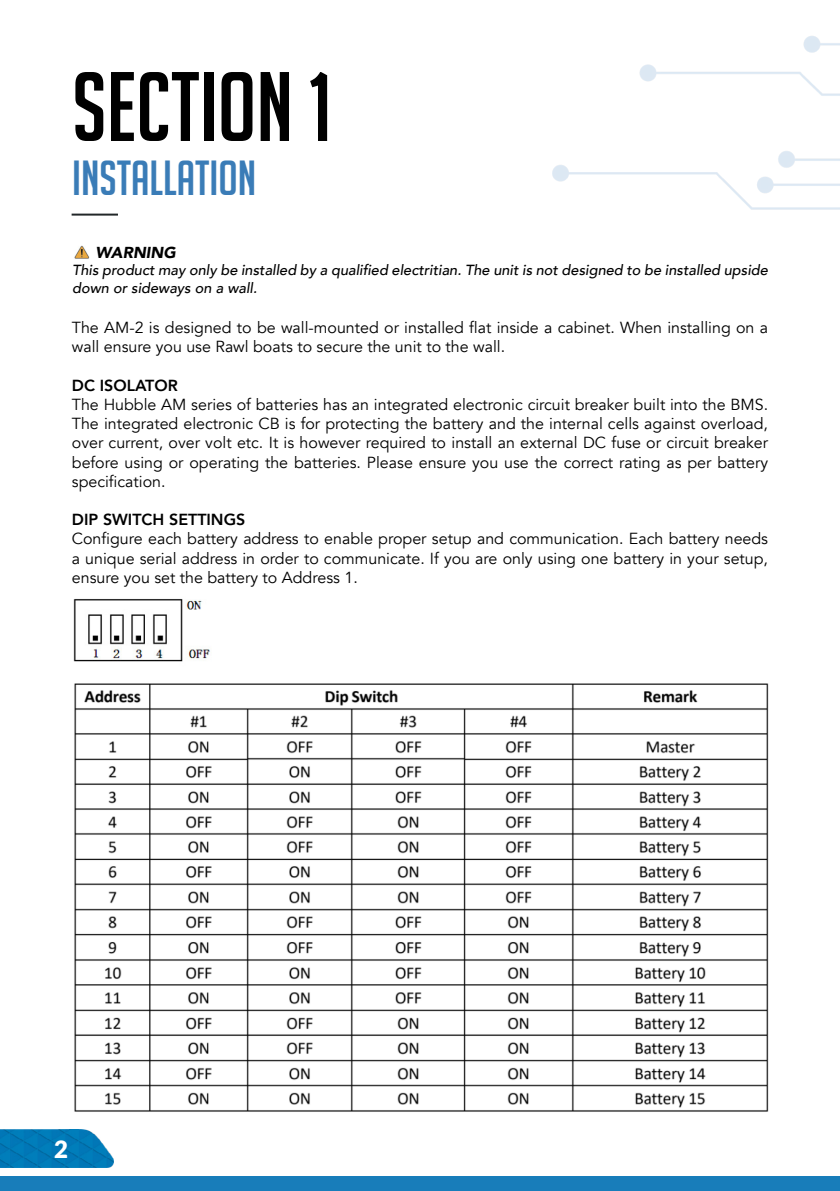
<style>
.page{position:relative;width:840px;height:1191px;background:#fff}
.page>*{position:absolute;margin:0;border:0;box-sizing:border-box;transform-origin:0 0}
.t1{font:96px "Big Noodle Titling";color:#000}
.t2{font:48px "Big Noodle Titling";color:#3a7cb7}
.t3{font:900 24px "Lato";color:#fff}
.t4{font:16px/19.2px "Avenir";color:#000;text-align:justify}
.t5{font:800 16px "Avenir";color:#000}
.t6{font:italic 900 15.8px "Avenir";color:#000}
.t7{font:italic 500 14.6px/17.6px "Avenir";color:#000}
</style>
<div class="page">
<div style="left:0;top:1176px;width:839px;height:15px;background:#187dba"></div>
<img style="left:0;top:1129px;width:113px;height:38px">
<hr style="left:72px;top:214px;width:46px;height:2px;background:#222729">
<img style="left:74px;top:683px;width:695px;height:429px">
<img style="left:73px;top:599px;width:137px;height:63px">
<img style="left:552px;top:36px;width:287px;height:174px">
<img style="left:74px;top:245px;width:15px;height:14px">
<h1 class="t1" style="left:72px;top:55px;width:261px">SECTION 1</h1>
<h2 class="t2" style="left:72px;top:152px;width:186px">INSTALLATION</h2>
<p class="t6" style="left:95px;top:239px;width:82px">WARNING</p>
<p class="t7" style="left:72px;top:262px;width:697px">This product may only be installed by a qualified electritian. The unit is not designed to be installed upside down or sideways on a wall.</p>
<p class="t4" style="left:72px;top:318px;width:697px">The AM-2 is designed to be wall-mounted or installed flat inside a cabinet. When installing on a wall ensure you use Rawl boats to secure the unit to the wall.</p>
<p class="t5" style="left:72px;top:373px;width:107px">DC ISOLATOR</p>
<p class="t4" style="left:72px;top:395px;width:697px">The Hubble AM series of batteries has an integrated electronic circuit breaker built into the BMS.<br>The integrated electronic CB is for protecting the battery and the internal cells against overload, over current, over volt etc. It is however required to install an external DC fuse or circuit breaker before using or operating the batteries. Please ensure you use the correct rating as per battery specification.</p>
<p class="t5" style="left:72px;top:507px;width:175px">DIP SWITCH SETTINGS</p>
<p class="t4" style="left:72px;top:529px;width:697px">Configure each battery address to enable proper setup and communication. Each battery needs a unique serial address in order to communicate. If you are only using one battery in your setup, ensure you set the battery to Address 1.</p>
<h3 class="t3" style="left:54px;top:1131px;width:15px">2</h3>
</div>
